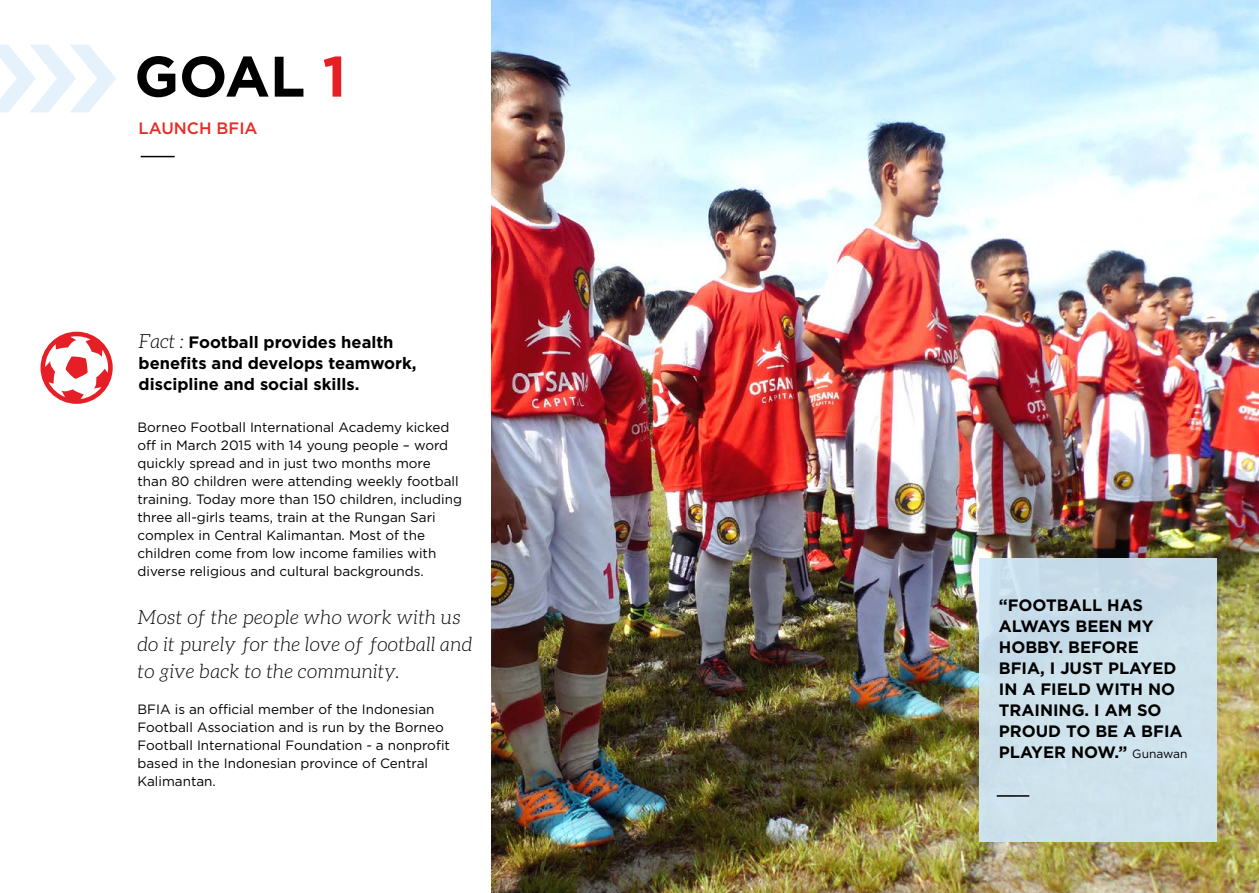
<style>
.page{position:relative;width:1259px;height:893px;background:#fff}
.page>*{position:absolute;margin:0;border:0;box-sizing:border-box;transform-origin:0 0}
.t1{font:700 57px "Gotham";color:#000}
.t2{font:italic 300 19.5px/27px "Aleo";letter-spacing:.02em;color:#000}
.t3{font:700 16.5px/21px "Gotham";color:#000}
.t4{font:500 16.5px "Gotham";color:#e92a25}
.t5{font:13.5px/18px "Gotham";color:#000}
.s1{color:#e61e26}
.s2{font-family:"Aleo";font-weight:300;font-style:italic;font-size:19.5px}
.s3{font-weight:400;font-size:12px}
</style>
<div class="page">
<img style="left:492px;top:0;width:767px;height:893px">
<svg style="left:41px;top:332px;width:72px;height:72px"></svg>
<hr style="left:141px;top:156px;width:34px;height:1px;background:#000">
<svg style="left:0;top:45px;width:116px;height:67px"></svg>
<div style="left:979px;top:558px;width:238px;height:284px;background:#cde2eb"></div>
<hr style="left:996px;top:795px;width:33px;height:2px;background:#000">
<h1 class="t1" style="left:134px;top:39px;width:214px">GOAL <span class="s1">1</span></h1>
<p class="t4" style="left:139px;top:118px;width:121px">LAUNCH BFIA</p>
<p class="t3" style="left:139px;top:332px;width:279px"><span class="s2">Fact :</span> Football provides health benefits and develops teamwork, discipline and social skills.</p>
<p class="t5" style="left:137px;top:418px;width:326px">Borneo Football International Academy kicked off in March 2015 with 14 young people – word quickly spread and in just two months more than 80 children were attending weekly football training. Today more than 150 children, including three all-girls teams, train at the Rungan Sari complex in Central Kalimantan. Most of the children come from low income families with diverse religious and cultural backgrounds.</p>
<h2 class="t2" style="left:137px;top:603px;width:336px">Most of the people who work with us do it purely for the love of football and to give back to the community.</h2>
<p class="t5" style="left:137px;top:700px;width:314px">BFIA is an official member of the Indonesian Football Association and is run by the Borneo Football International Foundation - a nonprofit based in the Indonesian province of Central Kalimantan.</p>
<p class="t3" style="left:999px;top:595px;width:190px">“FOOTBALL HAS<br>ALWAYS BEEN MY<br>HOBBY. BEFORE<br>BFIA, I JUST PLAYED<br>IN A FIELD WITH NO<br>TRAINING. I AM SO<br>PROUD TO BE A BFIA<br>PLAYER NOW.” <span class="s3">Gunawan</span></p>
</div>
